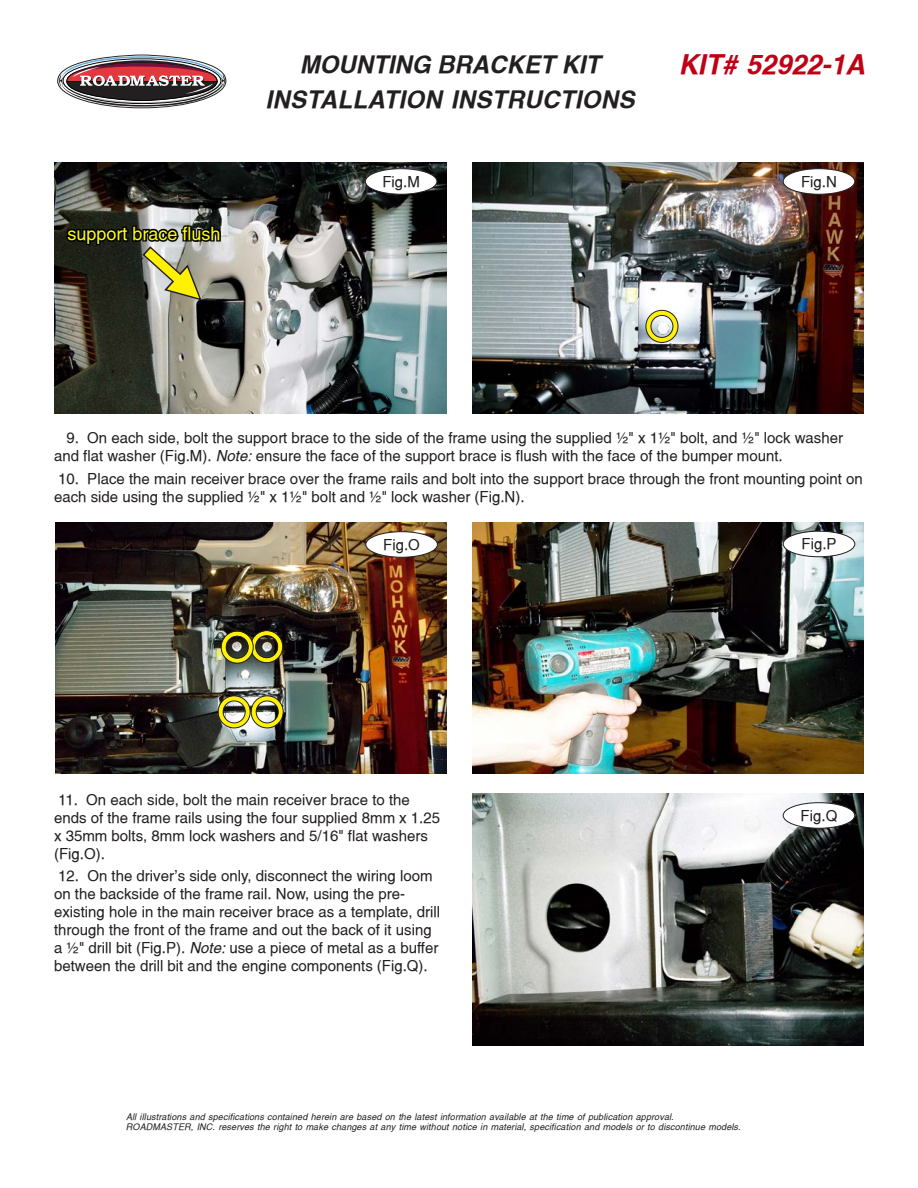
<style>
.page{position:relative;width:918px;height:1188px;background:#fff}
.page>*{position:absolute;margin:0;border:0;box-sizing:border-box;transform-origin:0 0}
.t1{font:italic 700 27px "Switzerland";color:#bf0015}
.t2{font:italic 700 24px/34.3px "Switzerland";letter-spacing:.015em;color:#231f20;text-align:center}
.t3{font:18px "Switzerland";color:#ff0}
.Helv_10pt{font:15px/18px "Switzerland";color:#231f20}
.Helv_10pt-2{font:italic 9px/10.5px "Switzerland";letter-spacing:.015em;color:#231f20}
.s1{font-style:italic}
</style>
<div class="page">
<img style="left:472px;top:522px;width:392px;height:252px">
<img style="left:472px;top:794px;width:392px;height:252px">
<div style="left:783px;top:531px;width:72px;height:26px;background:#fff;border-radius:50%"></div>
<div style="left:783px;top:531px;width:72px;height:26px;border:1px solid #231f20;border-radius:50%"></div>
<div style="left:783px;top:803px;width:72px;height:25px;background:#fff;border-radius:50%"></div>
<div style="left:783px;top:803px;width:72px;height:25px;border:1px solid #231f20;border-radius:50%"></div>
<svg style="left:57px;top:55px;width:170px;height:54px"></svg>
<img style="left:55px;top:522px;width:392px;height:252px">
<div style="left:366px;top:532px;width:71px;height:25px;background:#fff;border-radius:50%"></div>
<div style="left:366px;top:531px;width:72px;height:26px;border:1px solid #231f20;border-radius:50%"></div>
<div style="left:251px;top:696px;width:32px;height:32px;border:4px solid #fff101;border-radius:50%"></div>
<div style="left:251px;top:695px;width:33px;height:33px;border:1px solid #231f20;border-radius:50%"></div>
<div style="left:256px;top:701px;width:23px;height:22px;border:1px solid #231f20;border-radius:50%"></div>
<div style="left:218px;top:696px;width:32px;height:32px;border:4px solid #fff101;border-radius:50%"></div>
<div style="left:218px;top:695px;width:33px;height:33px;border:1px solid #231f20;border-radius:50%"></div>
<div style="left:223px;top:701px;width:23px;height:22px;border:1px solid #231f20;border-radius:50%"></div>
<div style="left:251px;top:631px;width:31px;height:31px;border:4px solid #fff101;border-radius:50%"></div>
<div style="left:250px;top:630px;width:33px;height:33px;border:1px solid #231f20;border-radius:50%"></div>
<div style="left:255px;top:635px;width:23px;height:23px;border:1px solid #231f20;border-radius:50%"></div>
<div style="left:221px;top:631px;width:32px;height:32px;border:4px solid #fff101;border-radius:50%"></div>
<div style="left:221px;top:631px;width:33px;height:33px;border:1px solid #231f20;border-radius:50%"></div>
<div style="left:226px;top:636px;width:23px;height:23px;border:1px solid #231f20;border-radius:50%"></div>
<img style="left:55px;top:162px;width:391px;height:252px">
<div style="left:365px;top:169px;width:72px;height:25px;background:#fff;border-radius:50%"></div>
<div style="left:365px;top:168px;width:72px;height:26px;border:1px solid #231f20;border-radius:50%"></div>
<svg style="left:65px;top:224px;width:158px;height:91px;background:#5c5b47"></svg>
<img style="left:472px;top:162px;width:392px;height:252px">
<div style="left:783px;top:169px;width:72px;height:25px;background:#fff;border-radius:50%"></div>
<div style="left:783px;top:168px;width:72px;height:26px;border:1px solid #231f20;border-radius:50%"></div>
<div style="left:646px;top:311px;width:32px;height:31px;border:4px solid #fff101;border-radius:50%"></div>
<div style="left:646px;top:310px;width:32px;height:33px;border:1px solid #231f20;border-radius:50%"></div>
<div style="left:651px;top:315px;width:22px;height:23px;border:1px solid #231f20;border-radius:50%"></div>
<p class="t3" style="left:67px;top:223px;width:155px">support brace flush</p>
<p class="t2" style="left:266px;top:47px;width:370px">MOUNTING BRACKET KIT<br>INSTALLATION INSTRUCTIONS</p>
<p class="Helv_10pt" style="left:382px;top:172px;width:39px">Fig.M</p>
<h1 class="t1" style="left:678px;top:49px;width:188px">KIT# 52922-1A</h1>
<p class="Helv_10pt" style="left:801px;top:172px;width:37px">Fig.N</p>
<p class="Helv_10pt" style="left:54px;top:429px;width:791px;text-indent:12px">9. On each side, bolt the support brace to the side of the frame using the supplied ½" x 1½" bolt, and ½" lock washer and flat washer (Fig.M). <span class="s1">Note:</span> ensure the face of the support brace is flush with the face of the bumper mount.</p>
<p class="Helv_10pt" style="left:54px;top:469px;width:810px">10. Place the main receiver brace over the frame rails and bolt into the support brace through the front mounting point on each side using the supplied ½" x 1½" bolt and ½" lock washer (Fig.N).</p>
<p class="Helv_10pt" style="left:383px;top:535px;width:38px">Fig.O</p>
<p class="Helv_10pt" style="left:802px;top:535px;width:37px">Fig.P</p>
<p class="Helv_10pt" style="left:54px;top:790px;width:388px">11. On each side, bolt the main receiver brace to the ends of the frame rails using the four supplied 8mm x 1.25 x 35mm bolts, 8mm lock washers and 5/16" flat washers (Fig.O).</p>
<p class="Helv_10pt" style="left:54px;top:867px;width:388px">12. On the driver's side only, disconnect the wiring loom on the backside of the frame rail. Now, using the pre&shy;existing hole in the main receiver brace as a template, drill through the front of the frame and out the back of it using a ½" drill bit (Fig.P). <span class="s1">Note:</span> use a piece of metal as a buffer between the drill bit and the engine components (Fig.Q).</p>
<p class="Helv_10pt-2" style="left:126px;top:1111px;width:616px">All illustrations and specifications contained herein are based on the latest information available at the time of publication approval.<br>ROADMASTER, INC. reserves the right to make changes at any time without notice in material, specification and models or to discontinue models.</p>
<p class="Helv_10pt" style="left:801px;top:806px;width:38px">Fig.Q</p>
</div>
